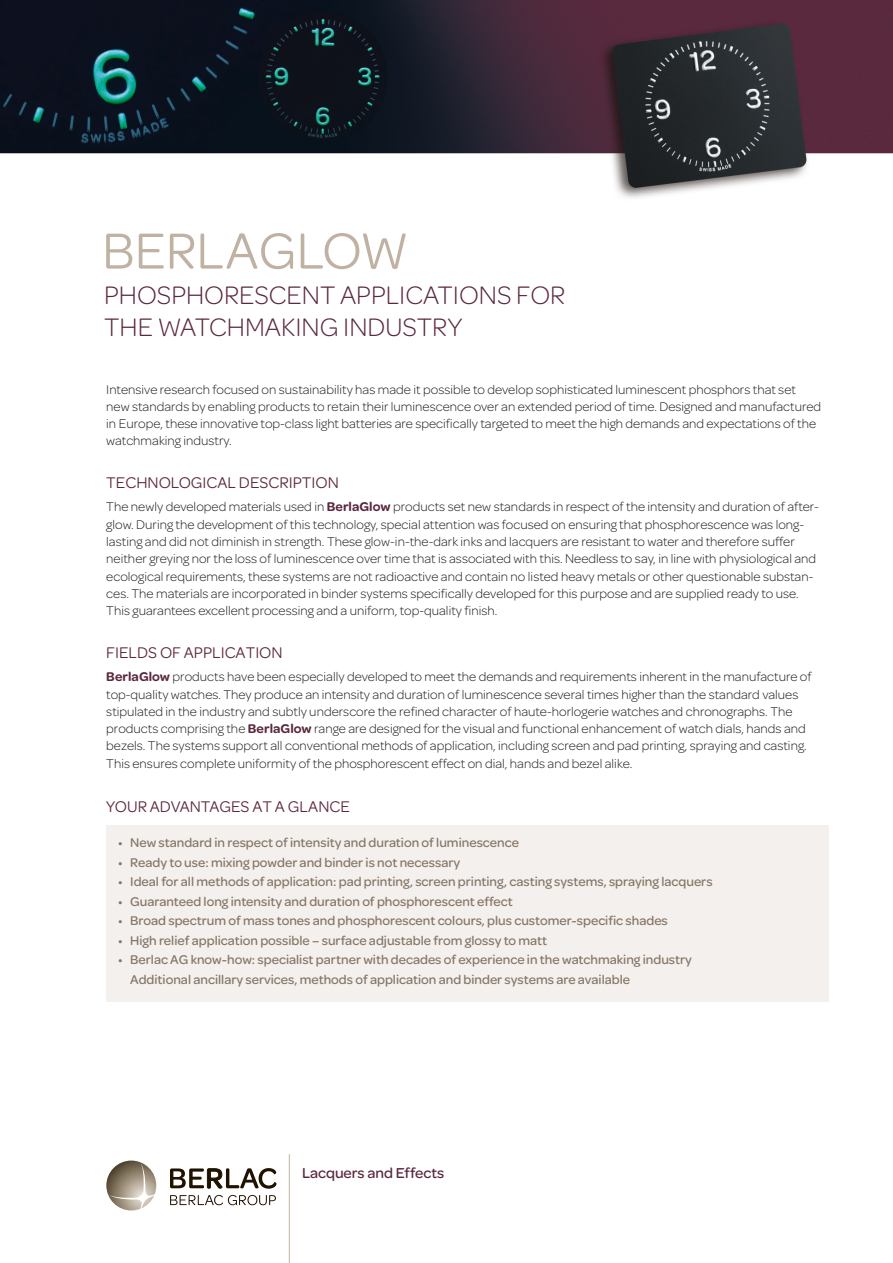
<style>
.page{position:relative;width:893px;height:1263px;background:#fff}
.page>*{position:absolute;margin:0;border:0;box-sizing:border-box;transform-origin:0 0}
.t1{font:54px "Omnes";color:#c0b2a3}
.t2{font:300 27px/31.5px "Omnes";color:#5b283f}
.t3{font:16.5px "Omnes";color:#5b283f}
.t4{font:500 15.3px "Omnes";color:#5b283f}
.t5{font:300 13.5px/17.2px "Omnes";letter-spacing:.005em;color:#1d1d1b}
.t6{font:500 13.5px/19.5px "Omnes";color:#867566}
.s1{font-weight:600;color:#5b283f}
</style>
<div class="page">
<img style="left:0;top:0;width:893px;height:198px">
<div style="left:106px;top:825px;width:723px;height:177px;background:#f3f0ed"></div>
<svg style="left:170px;top:1195px;width:106px;height:10px"></svg>
<svg style="left:170px;top:1168px;width:106px;height:21px"></svg>
<svg style="left:106px;top:1160px;width:50px;height:50px"></svg>
<svg style="left:109px;top:1163px;width:46px;height:46px"></svg>
<hr style="left:289px;top:1154px;width:1px;height:109px;background:#c0b2a3">
<h1 class="t1" style="left:102px;top:214px;width:308px">BERLAGLOW</h1>
<h2 class="t2" style="left:104px;top:279px;width:463px">PHOSPHORESCENT APPLICATIONS FOR<br>THE WATCHMAKING INDUSTRY</h2>
<p class="t5" style="left:106px;top:380px;width:716px">Intensive research focused on sustainability has made it possible to develop sophisticated luminescent phosphors that set new standards by enabling products to retain their luminescence over an extended period of time. Designed and manufactured in Europe, these innovative top-class light batteries are specifically targeted to meet the high demands and expectations of the watchmaking industry.</p>
<p class="t3" style="left:106px;top:471px;width:234px">TECHNOLOGICAL DESCRIPTION</p>
<p class="t5" style="left:106px;top:498px;width:714px">The newly developed materials used in <span class="s1">BerlaGlow</span> products set new standards in respect of the intensity and duration of after&shy;glow. During the development of this technology, special attention was focused on ensuring that phosphorescence was long&shy;lasting and did not diminish in strength. These glow-in-the-dark inks and lacquers are resistant to water and therefore suffer neither greying nor the loss of luminescence over time that is associated with this. Needless to say, in line with physiological and ecological requirements, these systems are not radioactive and contain no listed heavy metals or other questionable substan&shy;ces. The materials are incorporated in binder systems specifically developed for this purpose and are supplied ready to use.<br>This guarantees excellent processing and a uniform, top-quality finish.</p>
<p class="t3" style="left:106px;top:641px;width:178px">FIELDS OF APPLICATION</p>
<p class="t5" style="left:106px;top:668px;width:707px"><span class="s1">BerlaGlow</span> products have been especially developed to meet the demands and requirements inherent in the manufacture of top-quality watches. They produce an intensity and duration of luminescence several times higher than the standard values stipulated in the industry and subtly underscore the refined character of haute-horlogerie watches and chronographs. The products comprising the <span class="s1">BerlaGlow</span> range are designed for the visual and functional enhancement of watch dials, hands and bezels. The systems support all conventional methods of application, including screen and pad printing, spraying and casting.<br>This ensures complete uniformity of the phosphorescent effect on dial, hands and bezel alike.</p>
<p class="t3" style="left:106px;top:795px;width:245px">YOUR ADVANTAGES AT A GLANCE</p>
<p class="t6" style="left:118px;top:832px;width:402px">• New standard in respect of intensity and duration of luminescence</p>
<p class="t6" style="left:118px;top:852px;width:343px">• Ready to use: mixing powder and binder is not necessary</p>
<p class="t6" style="left:118px;top:871px;width:596px">• Ideal for all methods of application: pad printing, screen printing, casting systems, spraying lacquers</p>
<p class="t6" style="left:118px;top:891px;width:396px">• Guaranteed long intensity and duration of phosphorescent effect</p>
<p class="t6" style="left:118px;top:910px;width:551px">• Broad spectrum of mass tones and phosphorescent colours, plus customer-specific shades</p>
<p class="t6" style="left:118px;top:930px;width:430px">• High relief application possible – surface adjustable from glossy to matt</p>
<p class="t6" style="left:130px;top:949px;width:563px;text-indent:-12px">• Berlac AG know-how: specialist partner with decades of experience in the watchmaking industry<br>Additional ancillary services, methods of application and binder systems are available</p>
<p class="t4" style="left:302px;top:1162px;width:144px">Lacquers and Effects</p>
</div>
